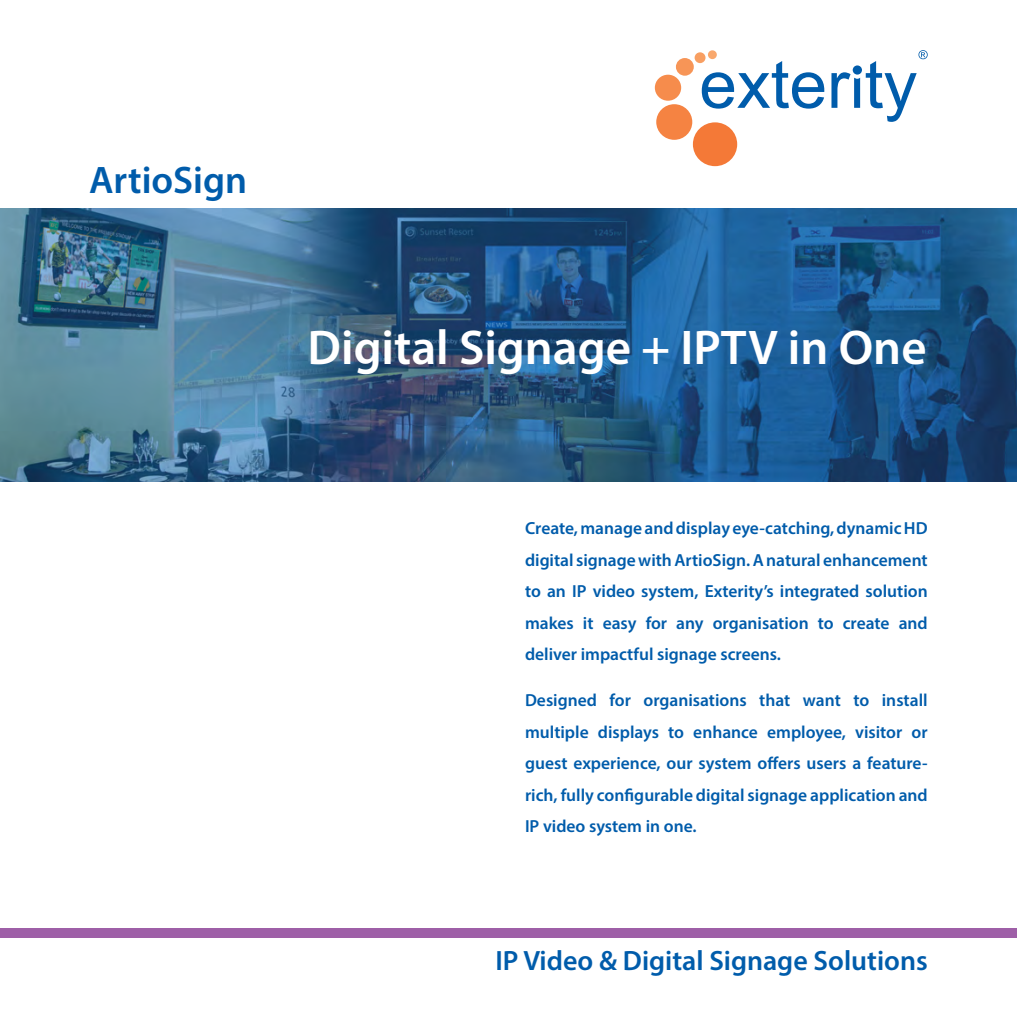
<style>
.page{position:relative;width:1017px;height:1017px;background:#fff}
.page>*{position:absolute;margin:0;border:0;box-sizing:border-box;transform-origin:0 0}
.bodytxt{font:600 49px "Myriad Pro";color:#fff}
.icon_image_subtexttx{font:600 38.5px "Myriad Pro";color:#005cab}
.Contact_details{font:600 28px "Myriad Pro";color:#005cab}
.bodytxt-2{font:600 17.5px/31.5px "Myriad Pro";color:#005cab;text-align:justify}
</style>
<div class="page">
<img style="left:0;top:208px;width:1017px;height:273px">
<div style="left:708px;top:50px;width:9px;height:9px;background:#f9a86d;border-radius:50%"></div>
<div style="left:695px;top:52px;width:10px;height:11px;background:#f89f62;border-radius:50%"></div>
<div style="left:676px;top:58px;width:18px;height:18px;background:#f79557;border-radius:50%"></div>
<div style="left:655px;top:75px;width:26px;height:26px;background:#f68c4c;border-radius:50%"></div>
<div style="left:656px;top:104px;width:36px;height:36px;background:#f58342;border-radius:50%"></div>
<div style="left:693px;top:122px;width:44px;height:44px;background:#f47937;border-radius:50%"></div>
<svg style="left:702px;top:61px;width:122px;height:48px"></svg>
<svg style="left:866px;top:50px;width:62px;height:72px"></svg>
<div style="left:853px;top:65px;width:9px;height:10px;background:#005cab;border-radius:50%"></div>
<svg style="left:831px;top:72px;width:29px;height:36px"></svg>
<div style="left:0;top:928px;width:1017px;height:10px;background:#9e5fa7"></div>
<p class="icon_image_subtexttx" style="left:89px;top:155px;width:159px">ArtioSign</p>
<p class="bodytxt" style="left:308px;top:316px;width:621px">Digital Signage + IPTV in One</p>
<p class="bodytxt-2" style="left:525px;top:512px;width:404px">Create, manage and display eye-catching, dynamic HD digital signage with ArtioSign. A natural enhancement to an IP video system, Exterity’s integrated solution makes it easy for any organisation to create and deliver impactful signage screens.</p>
<p class="bodytxt-2" style="left:525px;top:684px;width:404px">Designed for organisations that want to install multiple displays to enhance employee, visitor or guest experience, our system offers users a feature&shy;rich, fully configurable digital signage application and IP video system in one.</p>
<p class="Contact_details" style="left:495px;top:943px;width:434px">IP Video &amp; Digital Signage Solutions</p>
</div>
